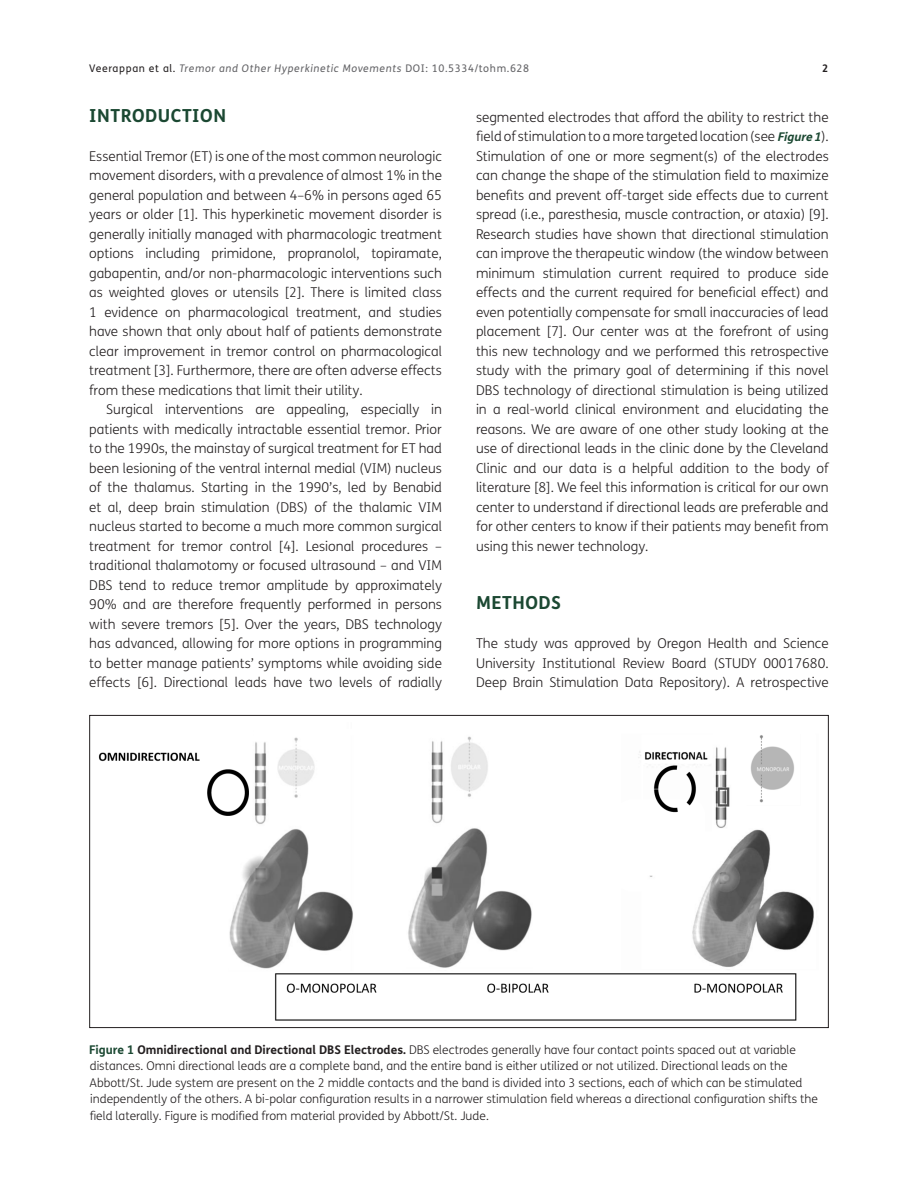
<style>
.page{position:relative;width:918px;height:1188px;background:#fff}
.page>*{position:absolute;margin:0;border:0;box-sizing:border-box;transform-origin:0 0}
.t1{font:700 18px "FS Me";letter-spacing:.03em;color:#1b4832}
.Body_Copy{font:300 13.5px/19.5px "FS Me";color:#231f20;text-align:justify}
.Body_Copy_-_1st_Para{font:300 13.5px/19.5px "FS Me";color:#231f20;text-align:justify}
.Figure_copy{font:300 12px/16.5px "FS Me";color:#231f20}
.t2{font:italic 10.5px "FS Me";letter-spacing:.06em;color:#636366}
.t3{font:700 10.5px "FS Me";color:#231f20}
.s1{font-style:normal;color:#231f20}
.s2{font-style:normal}
.s3{font-weight:700;font-style:italic;font-size:12px;color:#1b4832}
.s4{font-weight:700;color:#1b4832}
.s5{font-weight:700}
</style>
<div class="page">
<img style="left:98px;top:735px;width:716px;height:286px">
<p class="t2" style="left:89px;top:62px;width:441px"><span class="s1">Veerappan et al.</span> Tremor and Other Hyperkinetic Movements <span class="s2">DOI: 10.5334/tohm.628</span></p>
<p class="t3" style="left:822px;top:61px;width:8px">2</p>
<h1 class="t1" style="left:89px;top:104px;width:138px">INTRODUCTION</h1>
<p class="Body_Copy_-_1st_Para" style="left:89px;top:146px;width:354px">Essential Tremor (ET) is one of the most common neurologic movement disorders, with a prevalence of almost 1% in the general population and between 4–6% in persons aged 65 years or older [1]. This hyperkinetic movement disorder is generally initially managed with pharmacologic treatment options including primidone, propranolol, topiramate, gabapentin, and/or non-pharmacologic interventions such as weighted gloves or utensils [2]. There is limited class 1 evidence on pharmacological treatment, and studies have shown that only about half of patients demonstrate clear improvement in tremor control on pharmacological treatment [3]. Furthermore, there are often adverse effects from these medications that limit their utility.</p>
<p class="Body_Copy" style="left:89px;top:400px;width:354px;text-indent:17px">Surgical interventions are appealing, especially in patients with medically intractable essential tremor. Prior to the 1990s, the mainstay of surgical treatment for ET had been lesioning of the ventral internal medial (VIM) nucleus of the thalamus. Starting in the 1990’s, led by Benabid et al, deep brain stimulation (DBS) of the thalamic VIM nucleus started to become a much more common surgical treatment for tremor control [4]. Lesional procedures – traditional thalamotomy or focused ultrasound – and VIM DBS tend to reduce tremor amplitude by approximately 90% and are therefore frequently performed in persons with severe tremors [5]. Over the years, DBS technology has advanced, allowing for more options in programming to better manage patients’ symptoms while avoiding side effects [6]. Directional leads have two levels of radially</p>
<p class="Body_Copy" style="left:476px;top:107px;width:354px">segmented electrodes that afford the ability to restrict the field of stimulation to a more targeted location (see <span class="s3">Figure 1</span>).<br>Stimulation of one or more segment(s) of the electrodes can change the shape of the stimulation field to maximize benefits and prevent off-target side effects due to current spread (i.e., paresthesia, muscle contraction, or ataxia) [9].<br>Research studies have shown that directional stimulation can improve the therapeutic window (the window between minimum stimulation current required to produce side effects and the current required for beneficial effect) and even potentially compensate for small inaccuracies of lead placement [7]. Our center was at the forefront of using this new technology and we performed this retrospective study with the primary goal of determining if this novel DBS technology of directional stimulation is being utilized in a real-world clinical environment and elucidating the reasons. We are aware of one other study looking at the use of directional leads in the clinic done by the Cleveland Clinic and our data is a helpful addition to the body of literature [8]. We feel this information is critical for our own center to understand if directional leads are preferable and for other centers to know if their patients may benefit from using this newer technology.</p>
<h1 class="t1" style="left:476px;top:591px;width:87px">METHODS</h1>
<p class="Body_Copy_-_1st_Para" style="left:476px;top:634px;width:354px">The study was approved by Oregon Health and Science University Institutional Review Board (STUDY 00017680.<br>Deep Brain Stimulation Data Repository). A retrospective</p>
<p class="Figure_copy" style="left:89px;top:1042px;width:730px"><span class="s4">Figure 1</span> <span class="s5">Omnidirectional and Directional DBS Electrodes.</span> DBS electrodes generally have four contact points spaced out at variable distances. Omni directional leads are a complete band, and the entire band is either utilized or not utilized. Directional leads on the Abbott/St. Jude system are present on the 2 middle contacts and the band is divided into 3 sections, each of which can be stimulated independently of the others. A bi-polar configuration results in a narrower stimulation field whereas a directional configuration shifts the field laterally. Figure is modified from material provided by Abbott/St. Jude.</p>
</div>
